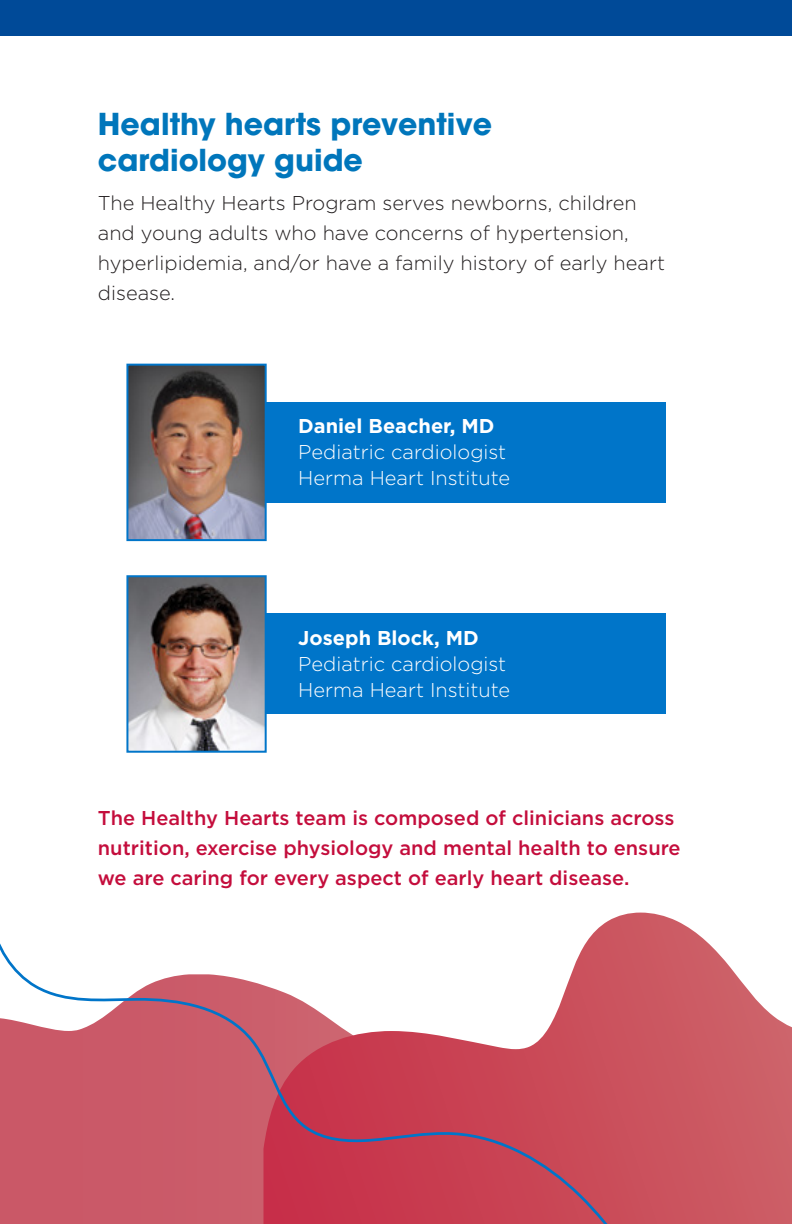
<style>
.page{position:relative;width:792px;height:1224px;background:#fff}
.page>*{position:absolute;margin:0;border:0;box-sizing:border-box;transform-origin:0 0}
.t1{font:700 30px/36px "ITC Avant Garde Pro";color:#0076bb}
.t2{font:300 20px/30px "Gotham";color:#231f20}
.t3{font:500 20px/30px "Gotham";color:#c40d3c}
.t4{font:300 20px/26px "Gotham";color:#fff}
.t5{font:700 20px "Gotham";color:#fff}
</style>
<div class="page">
<div style="left:240px;top:402px;width:426px;height:100px;background:#0075c9"></div>
<div style="left:240px;top:614px;width:426px;height:100px;background:#0075c9"></div>
<svg style="left:669px;top:918px;width:123px;height:306px"></svg>
<div style="left:0;top:0;width:792px;height:36px;background:#004a98"></div>
<img style="left:129px;top:367px;width:135px;height:171px">
<div style="left:126px;top:364px;width:141px;height:177px;border:2px solid #0075c9"></div>
<img style="left:129px;top:578px;width:135px;height:172px">
<div style="left:126px;top:575px;width:141px;height:178px;border:2px solid #0075c9"></div>
<svg style="left:0;top:912px;width:669px;height:312px"></svg>
<h1 class="t1" style="left:98px;top:105px;width:396px">Healthy hearts preventive cardiology guide</h1>
<p class="t2" style="left:98px;top:187px;width:569px">The Healthy Hearts Program serves newborns, children and young adults who have concerns of hypertension, hyperlipidemia, and/or have a family history of early heart disease.</p>
<p class="t5" style="left:298px;top:413px;width:198px">Daniel Beacher, MD</p>
<p class="t4" style="left:298px;top:438px;width:213px">Pediatric cardiologist<br>Herma Heart Institute</p>
<p class="t5" style="left:298px;top:624px;width:182px">Joseph Block, MD</p>
<p class="t4" style="left:298px;top:650px;width:213px">Pediatric cardiologist<br>Herma Heart Institute</p>
<p class="t3" style="left:98px;top:802px;width:584px">The Healthy Hearts team is composed of clinicians across nutrition, exercise physiology and mental health to ensure we are caring for every aspect of early heart disease.</p>
</div>
